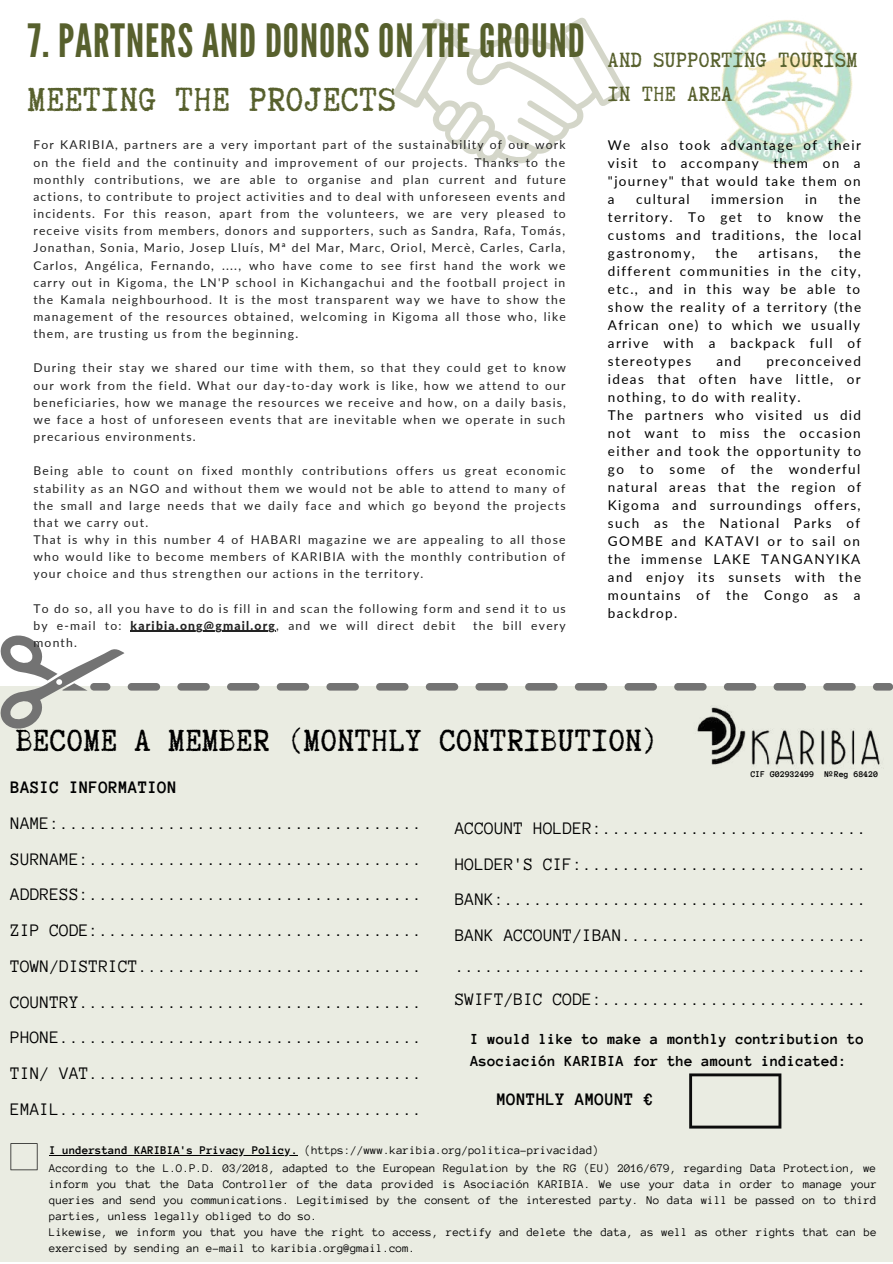
<style>
.page{position:relative;width:893px;height:1264px;background:#fff}
.page>*{position:absolute;margin:0;border:0;box-sizing:border-box;transform-origin:0 0}
.t1{font:45.75px "League Gothic";letter-spacing:.02em;color:#57602d}
.t2{font:39.6px "Truetypewriter Polygl OTT";letter-spacing:.02em;color:#57602d}
.t3{font:36.45px "Truetypewriter Polygl OTT";letter-spacing:.02em;color:#000}
.t4{font:24.45px/33.9px "Truetypewriter Polygl OTT";letter-spacing:.02em;color:#57602d}
.t5{font:18px/35.7px "Anonymous Pro";color:#000;text-align:justify}
.t6{font:700 18px "Anonymous Pro";color:#000}
.t7{font:700 15.75px/21.5px "Anonymous Pro";color:#000}
.t8{font:13.5px/18px "Lato";letter-spacing:.1em;color:#000;text-align:justify}
.t9{font:12.15px/17.1px "Lato";letter-spacing:.1em;color:#222;text-align:justify}
.t10{font:12px/16px "Anonymous Pro";color:#000}
.t11{font:700 9px "Anonymous Pro";color:#000}
.s1{font-weight:800}
.s2{font-weight:700}
</style>
<div class="page">
<img style="left:721px;top:20px;width:132px;height:144px">
<div style="left:0;top:686px;width:892px;height:576px;background:#eaece2"></div>
<div style="left:872px;top:683px;width:20px;height:7px;background:#737373;border-radius:4px"></div>
<svg style="left:0;top:635px;width:693px;height:94px"></svg>
<svg style="left:11px;top:1143px;width:27px;height:27px"></svg>
<svg style="left:689px;top:1073px;width:92px;height:55px"></svg>
<img style="left:693px;top:683px;width:197px;height:84px">
<svg style="left:393px;top:17px;width:233px;height:146px"></svg>
<hr style="left:49px;top:1154px;width:249px;height:1px;background:#000">
<hr style="left:131px;top:630px;width:145px;height:1px;background:#222">
<h1 class="t1" style="left:28px;top:14px;width:558px">7. PARTNERS AND DONORS ON THE GROUND</h1>
<h2 class="t2" style="left:28px;top:79px;width:369px">MEETING THE PROJECTS</h2>
<p class="t9" style="left:33px;top:136px;width:534px">For KARIBIA, partners are a very important part of the sustainability of our work on the field and the continuity and improvement of our projects. Thanks to the monthly contributions, we are able to organise and plan current and future actions, to contribute to project activities and to deal with unforeseen events and incidents. For this reason, apart from the volunteers, we are very pleased to receive visits from members, donors and supporters, such as Sandra, Rafa, Tomás, Jonathan, Sonia, Mario, Josep Lluís, Mª del Mar, Marc, Oriol, Mercè, Carles, Carla, Carlos, Angélica, Fernando, ...., who have come to see first hand the work we carry out in Kigoma, the LN'P school in Kichangachui and the football project in the Kamala neighbourhood. It is the most transparent way we have to show the management of the resources obtained, welcoming in Kigoma all those who, like them, are trusting us from the beginning.</p>
<p class="t9" style="left:33px;top:359px;width:534px">During their stay we shared our time with them, so that they could get to know our work from the field. What our day-to-day work is like, how we attend to our beneficiaries, how we manage the resources we receive and how, on a daily basis, we face a host of unforeseen events that are inevitable when we operate in such precarious environments.</p>
<p class="t9" style="left:33px;top:462px;width:534px;text-align:left">Being able to count on fixed monthly contributions offers us great economic stability as an NGO and without them we would not be able to attend to many of the small and large needs that we daily face and which go beyond the projects that we carry out.<br>That is why in this number 4 of HABARI magazine we are appealing to all those who would like to become members of KARIBIA with the monthly contribution of your choice and thus strengthen our actions in the territory.</p>
<p class="t9" style="left:33px;top:599px;width:534px">To do so, all you have to do is fill in and scan the following form and send it to us by e-mail to: <span class="s1">karibia.ong@gmail.org</span>, and we will direct debit</p>
<p class="t9" style="left:473px;top:616px;width:94px">the bill every</p>
<p class="t9" style="left:33px;top:633px;width:45px">month.</p>
<h3 class="t4" style="left:608px;top:43px;width:251px">AND SUPPORTING TOURISM<br>IN THE AREA</h3>
<p class="t8" style="left:608px;top:136px;width:254px">We also took advantage of their visit to accompany them on a "journey" that would take them on a</p>
<p class="t8" style="left:608px;top:190px;width:255px;text-indent:230px">the territory. To get to know the customs and traditions, the local gastronomy,</p>
<p class="t8" style="left:636px;top:190px;width:55px">cultural</p>
<p class="t8" style="left:711px;top:190px;width:74px">immersion</p>
<p class="t8" style="left:805px;top:190px;width:14px">in</p>
<p class="t8" style="left:608px;top:244px;width:255px;text-indent:231px">the different communities in the city, etc., and in this way be able to show the reality of a territory (the African one) to which we usually arrive with a backpack full of stereotypes</p>
<p class="t8" style="left:715px;top:244px;width:24px">the</p>
<p class="t8" style="left:758px;top:244px;width:61px">artisans,</p>
<p class="t8" style="left:608px;top:352px;width:255px;text-align:left;text-indent:158px">preconceived ideas that often have little, or nothing, to do with reality.<br>The partners who visited us did not want to miss the occasion either and took the opportunity to go to some of the wonderful natural areas that the region of<br>Kigoma and surroundings offers, such as the National Parks of<br>GOMBE and KATAVI or to sail on the immense LAKE TANGANYIKA and enjoy its sunsets with the mountains of the Congo as a backdrop.</p>
<p class="t8" style="left:716px;top:352px;width:26px">and</p>
<h3 class="t3" style="left:16px;top:721px;width:644px">BECOME A MEMBER (MONTHLY CONTRIBUTION)</h3>
<p class="t11" style="left:750px;top:770px;width:129px">CIF G02932499 NºReg 68420</p>
<h3 class="t6" style="left:11px;top:778px;width:168px">BASIC INFORMATION</h3>
<p class="t5" style="left:11px;top:805px;width:413px">NAME:.....................................<br>SURNAME:..................................<br>ADDRESS:..................................<br>ZIP CODE:.................................<br>TOWN/DISTRICT.............................<br>COUNTRY...................................<br>PHONE.....................................<br>TIN/ VAT..................................<br>EMAIL.....................................</p>
<h3 class="t5" style="left:455px;top:810px;width:413px">ACCOUNT HOLDER:...........................<br>HOLDER'S CIF:.............................<br>BANK:.....................................<br>BANK ACCOUNT/IBAN.........................</h3>
<h3 class="t5" style="left:455px;top:948px;width:413px">..........................................</h3>
<h3 class="t5" style="left:455px;top:981px;width:413px">SWIFT/BIC CODE:...........................</h3>
<p class="t7" style="left:470px;top:1028px;width:395px">I would like to make a monthly contribution to<br>Asociación KARIBIA for the amount indicated:</p>
<h3 class="t6" style="left:496px;top:1090px;width:158px">MONTHLY AMOUNT €</h3>
<p class="t10" style="left:49px;top:1141px;width:551px"><span class="s2">I understand KARIBIA's Privacy Policy.</span> (https://www.karibia.org/politica-privacidad)</p>
<p class="t10" style="left:49px;top:1160px;width:829px">According to the L.O.P.D. 03/2018, adapted to the European Regulation by the RG (EU) 2016/679, regarding Data Protection, we inform you that the Data Controller of the data provided is Asociación KARIBIA. We use your data in order to manage your queries and send you communications. Legitimised by the consent of the interested party. No data will be passed on to third parties, unless legally obliged to do so.<br>Likewise, we inform you that you have the right to access, rectify and delete the data, as well as other rights that can be exercised by sending an e-mail to karibia.org@gmail.com.</p>
</div>
